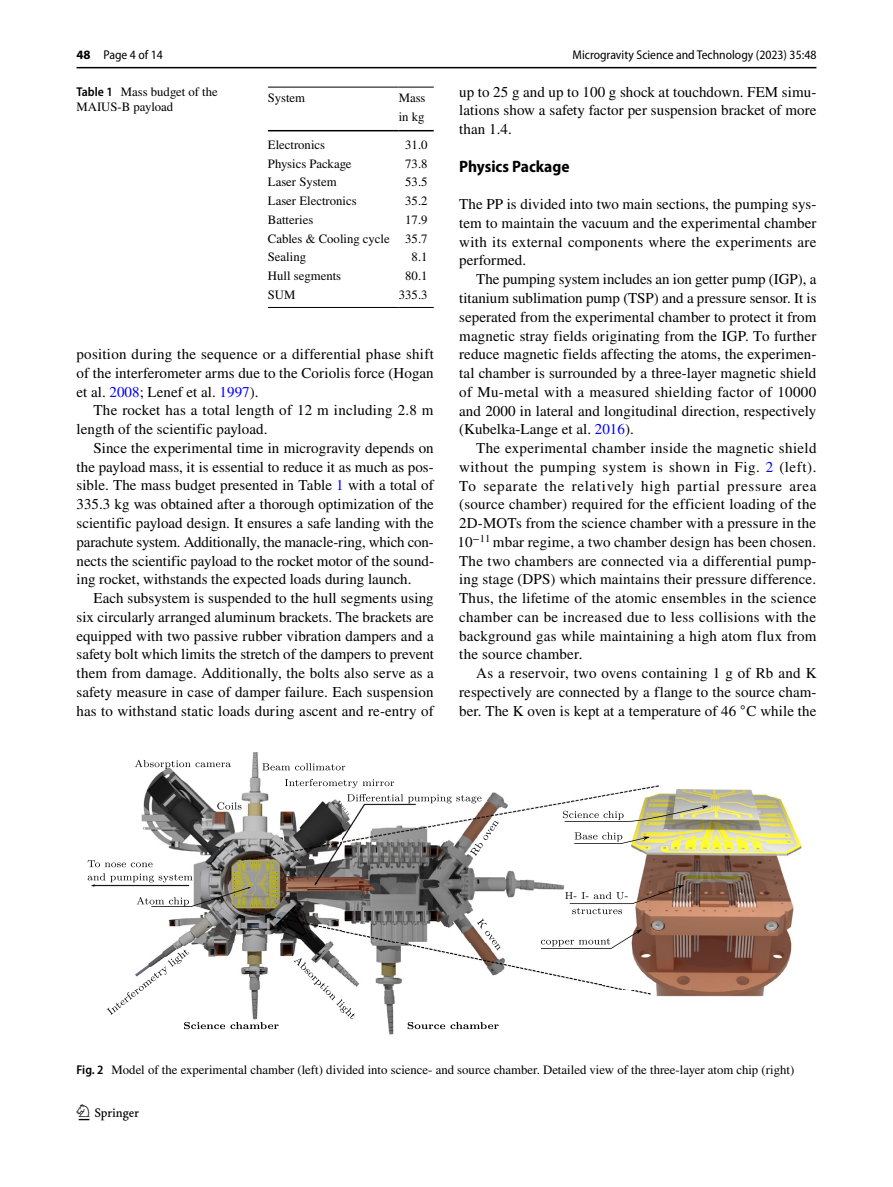
<style>
.page{position:relative;width:893px;height:1187px;background:#fff}
.page>*{position:absolute;margin:0;border:0;box-sizing:border-box;transform-origin:0 0}
.t1{font:22.5px "Springnew Regular 2";color:#000}
.t2{font:700 semi-condensed 16.5px "Myriad Pro";color:#000}
.t3{font:15px/18.8px "STIX";letter-spacing:.005em;color:#000;text-align:justify}
.t4{font:12.75px/18.8px "STIX";color:#000}
.t5{font:semi-condensed 12.75px "Myriad Pro";color:#000}
.s1{font-weight:700;font-stretch:normal}
.s2{font-family:"Myriad Pro";font-weight:600;font-stretch:semi-condensed}
.s3{color:#00f}
.s4{font-family:"STIX General Regular 25"}
</style>
<div class="page">
<hr style="left:77px;top:67px;width:739px;height:1px;background:#000">
<hr style="left:268px;top:87px;width:131px;height:1px;background:#000">
<hr style="left:399px;top:87px;width:35px;height:1px;background:#000">
<hr style="left:268px;top:130px;width:131px;height:1px;background:#000">
<hr style="left:399px;top:130px;width:35px;height:1px;background:#000">
<hr style="left:268px;top:307px;width:131px;height:1px;background:#000">
<hr style="left:399px;top:307px;width:35px;height:1px;background:#000">
<img style="left:87px;top:752px;width:715px;height:283px">
<svg style="left:470px;top:821px;width:29px;height:35px"></svg>
<svg style="left:477px;top:918px;width:23px;height:32px"></svg>
<svg style="left:408px;top:1021px;width:91px;height:8px"></svg>
<svg style="left:294px;top:958px;width:61px;height:61px"></svg>
<svg style="left:262px;top:763px;width:83px;height:7px"></svg>
<svg style="left:285px;top:778px;width:109px;height:10px"></svg>
<svg style="left:217px;top:802px;width:24px;height:7px"></svg>
<svg style="left:135px;top:759px;width:96px;height:10px"></svg>
<svg style="left:107px;top:949px;width:82px;height:65px"></svg>
<svg style="left:347px;top:794px;width:134px;height:9px"></svg>
<svg style="left:563px;top:805px;width:145px;height:16px"></svg>
<svg style="left:574px;top:832px;width:76px;height:11px"></svg>
<svg style="left:541px;top:929px;width:101px;height:19px"></svg>
<svg style="left:184px;top:1021px;width:95px;height:8px"></svg>
<svg style="left:88px;top:873px;width:163px;height:33px"></svg>
<svg style="left:565px;top:885px;width:119px;height:29px"></svg>
<svg style="left:88px;top:860px;width:65px;height:7px"></svg>
<p class="t5" style="left:77px;top:48px;width:88px"><span class="s1">48</span> Page 4 of 14</p>
<p class="t4" style="left:77px;top:85px;width:143px;line-height:15px"><span class="s2">Table 1</span> Mass budget of the<br>MAIUS-B payload</p>
<p class="t4" style="left:268px;top:89px;width:39px">System</p>
<p class="t4" style="left:399px;top:89px;width:28px">Mass in kg</p>
<p class="t4" style="left:268px;top:136px;width:59px">Electronics</p>
<p class="t4" style="left:405px;top:136px;width:24px">31.0</p>
<p class="t4" style="left:268px;top:155px;width:85px">Physics Package</p>
<p class="t4" style="left:405px;top:155px;width:24px">73.8</p>
<p class="t4" style="left:268px;top:174px;width:70px">Laser System</p>
<p class="t4" style="left:405px;top:174px;width:24px">53.5</p>
<p class="t4" style="left:268px;top:192px;width:90px">Laser Electronics</p>
<p class="t4" style="left:405px;top:192px;width:24px">35.2</p>
<p class="t4" style="left:268px;top:211px;width:47px">Batteries</p>
<p class="t4" style="left:268px;top:211px;width:161px;text-align:justify;text-indent:137px">17.9<br>Cables &amp; Cooling cycle 35.7<br>Sealing</p>
<p class="t4" style="left:412px;top:248px;width:17px">8.1</p>
<p class="t4" style="left:268px;top:267px;width:75px">Hull segments</p>
<p class="t4" style="left:405px;top:267px;width:24px">80.1</p>
<p class="t4" style="left:268px;top:286px;width:29px">SUM</p>
<p class="t4" style="left:399px;top:286px;width:30px">335.3</p>
<p class="t3" style="left:77px;top:346px;width:359px">position during the sequence or a differential phase shift of the interferometer arms due to the Coriolis force (Hogan et al. <span class="s3">2008</span>; Lenef et al. <span class="s3">1997</span>).</p>
<p class="t3" style="left:77px;top:402px;width:359px;text-indent:17px">The rocket has a total length of 12 m including 2.8 m length of the scientific payload.</p>
<p class="t3" style="left:77px;top:439px;width:359px;text-indent:17px">Since the experimental time in microgravity depends on the payload mass, it is essential to reduce it as much as pos&shy;sible. The mass budget presented in Table <span class="s3">1</span> with a total of 335.3 kg was obtained after a thorough optimization of the scientific payload design. It ensures a safe landing with the parachute system. Additionally, the manacle-ring, which con&shy;nects the scientific payload to the rocket motor of the sound&shy;ing rocket, withstands the expected loads during launch.</p>
<p class="t3" style="left:77px;top:589px;width:359px;text-indent:17px">Each subsystem is suspended to the hull segments using six circularly arranged aluminum brackets. The brackets are equipped with two passive rubber vibration dampers and a safety bolt which limits the stretch of the dampers to prevent them from damage. Additionally, the bolts also serve as a safety measure in case of damper failure. Each suspension has to withstand static loads during ascent and re-entry of</p>
<p class="t5" style="left:572px;top:48px;width:245px">Microgravity Science and Technology (2023) 35:48</p>
<p class="t3" style="left:459px;top:83px;width:359px">up to 25 g and up to 100 g shock at touchdown. FEM simu&shy;lations show a safety factor per suspension bracket of more than 1.4.</p>
<p class="t2" style="left:459px;top:157px;width:112px">Physics Package</p>
<p class="t3" style="left:459px;top:196px;width:359px">The PP is divided into two main sections, the pumping sys&shy;tem to maintain the vacuum and the experimental chamber with its external components where the experiments are performed.</p>
<p class="t3" style="left:459px;top:271px;width:359px;text-indent:17px">The pumping system includes an ion getter pump (IGP), a titanium sublimation pump (TSP) and a pressure sensor. It is seperated from the experimental chamber to protect it from magnetic stray fields originating from the IGP. To further reduce magnetic fields affecting the atoms, the experimen&shy;tal chamber is surrounded by a three-layer magnetic shield of Mu-metal with a measured shielding factor of 10000 and 2000 in lateral and longitudinal direction, respectively (Kubelka-Lange et al. <span class="s3">2016</span>).</p>
<p class="t3" style="left:458px;top:439px;width:360px;text-indent:19px">The experimental chamber inside the magnetic shield without the pumping system is shown in Fig. <span class="s3">2</span> (left).<br>To separate the relatively high partial pressure area (source chamber) required for the efficient loading of the 2D-MOTs from the science chamber with a pressure in the <span class="s4">10</span><sup>−</sup><sup>11</sup> mbar regime, a two chamber design has been chosen.<br>The two chambers are connected via a differential pump&shy;ing stage (DPS) which maintains their pressure difference.<br>Thus, the lifetime of the atomic ensembles in the science chamber can be increased due to less collisions with the background gas while maintaining a high atom flux from the source chamber.</p>
<p class="t3" style="left:459px;top:664px;width:359px;text-indent:17px">As a reservoir, two ovens containing 1 g of Rb and K respectively are connected by a flange to the source cham&shy;ber. The K oven is kept at a temperature of 46 <sup>◦</sup>C while the</p>
<p class="t4" style="left:77px;top:1060px;width:719px"><span class="s2">Fig. 2</span> Model of the experimental chamber (left) divided into science- and source chamber. Detailed view of the three-layer atom chip (right)</p>
<h1 class="t1" style="left:79px;top:1104px;width:62px">1 3</h1>
</div>
